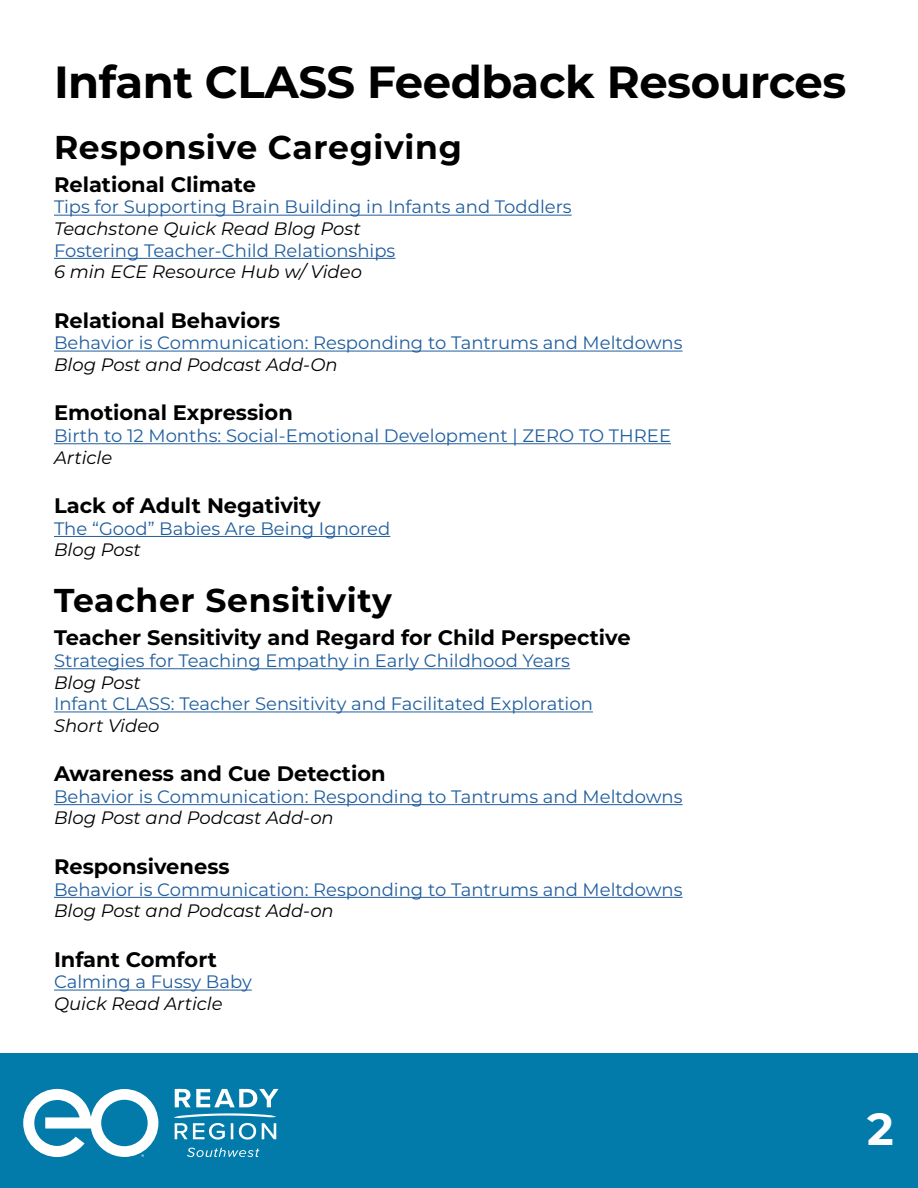
<style>
.page{position:relative;width:918px;height:1188px;background:#fff}
.page>*{position:absolute;margin:0;border:0;box-sizing:border-box;transform-origin:0 0}
.t1{font:700 45px "Montserrat";letter-spacing:-.01em;color:#000}
.t2{font:700 45px "Montserrat";color:#fff}
.t3{font:700 33px "Montserrat";letter-spacing:.02em;color:#000}
.t4{font:700 21px "Montserrat";color:#000}
.t5{font:18px "Montserrat";color:#215e9e}
.t6{font:italic 18px "Montserrat";color:#000}
</style>
<div class="page">
<div style="left:0;top:1053px;width:918px;height:135px;background:#027baa"></div>
<svg style="left:175px;top:1089px;width:104px;height:18px"></svg>
<svg style="left:174px;top:1113px;width:102px;height:27px"></svg>
<svg style="left:187px;top:1147px;width:72px;height:10px"></svg>
<svg style="left:23px;top:1089px;width:135px;height:68px"></svg>
<hr style="left:54px;top:215px;width:518px;height:1px;background:#215e9e">
<hr style="left:54px;top:258px;width:341px;height:1px;background:#215e9e">
<hr style="left:54px;top:351px;width:629px;height:1px;background:#215e9e">
<hr style="left:54px;top:443px;width:617px;height:1px;background:#215e9e">
<hr style="left:54px;top:536px;width:336px;height:1px;background:#215e9e">
<hr style="left:54px;top:668px;width:516px;height:1px;background:#215e9e">
<hr style="left:54px;top:712px;width:539px;height:1px;background:#215e9e">
<hr style="left:54px;top:804px;width:629px;height:1px;background:#215e9e">
<hr style="left:54px;top:897px;width:629px;height:1px;background:#215e9e">
<hr style="left:54px;top:990px;width:198px;height:1px;background:#215e9e">
<h1 class="t1" style="left:54px;top:49px;width:794px">Infant CLASS Feedback Resources</h1>
<h2 class="t3" style="left:54px;top:123px;width:409px">Responsive Caregiving</h2>
<p class="t4" style="left:54px;top:169px;width:203px">Relational Climate</p>
<p class="t5" style="left:54px;top:195px;width:519px">Tips for Supporting Brain Building in Infants and Toddlers</p>
<p class="t6" style="left:54px;top:216px;width:308px">Teachstone Quick Read Blog Post</p>
<p class="t5" style="left:54px;top:238px;width:343px">Fostering Teacher-Child Relationships</p>
<p class="t6" style="left:54px;top:259px;width:309px">6 min ECE Resource Hub w/ Video</p>
<p class="t4" style="left:54px;top:305px;width:228px">Relational Behaviors</p>
<p class="t5" style="left:54px;top:331px;width:630px">Behavior is Communication: Responding to Tantrums and Meltdowns</p>
<p class="t6" style="left:54px;top:352px;width:285px">Blog Post and Podcast Add-On</p>
<p class="t4" style="left:54px;top:398px;width:240px">Emotional Expression</p>
<p class="t5" style="left:54px;top:423px;width:619px">Birth to 12 Months: Social-Emotional Development | ZERO TO THREE</p>
<p class="t6" style="left:54px;top:445px;width:60px">Article</p>
<p class="t4" style="left:54px;top:490px;width:268px">Lack of Adult Negativity</p>
<p class="t5" style="left:54px;top:516px;width:338px">The “Good” Babies Are Being Ignored</p>
<p class="t6" style="left:54px;top:538px;width:88px">Blog Post</p>
<h2 class="t3" style="left:54px;top:577px;width:339px">Teacher Sensitivity</h2>
<p class="t4" style="left:54px;top:623px;width:578px">Teacher Sensitivity and Regard for Child Perspective</p>
<p class="t5" style="left:54px;top:648px;width:518px">Strategies for Teaching Empathy in Early Childhood Years</p>
<p class="t6" style="left:54px;top:670px;width:88px">Blog Post</p>
<p class="t5" style="left:54px;top:691px;width:540px">Infant CLASS: Teacher Sensitivity and Facilitated Exploration</p>
<p class="t6" style="left:54px;top:713px;width:107px">Short Video</p>
<p class="t4" style="left:54px;top:759px;width:333px">Awareness and Cue Detection</p>
<p class="t5" style="left:54px;top:784px;width:630px">Behavior is Communication: Responding to Tantrums and Meltdowns</p>
<p class="t6" style="left:54px;top:806px;width:281px">Blog Post and Podcast Add-on</p>
<p class="t4" style="left:54px;top:851px;width:177px">Responsiveness</p>
<p class="t5" style="left:54px;top:877px;width:630px">Behavior is Communication: Responding to Tantrums and Meltdowns</p>
<p class="t6" style="left:54px;top:898px;width:281px">Blog Post and Podcast Add-on</p>
<p class="t4" style="left:54px;top:944px;width:164px">Infant Comfort</p>
<p class="t5" style="left:54px;top:970px;width:199px">Calming a Fussy Baby</p>
<p class="t6" style="left:54px;top:991px;width:170px">Quick Read Article</p>
<h1 class="t2" style="left:867px;top:1096px;width:28px">2</h1>
</div>
